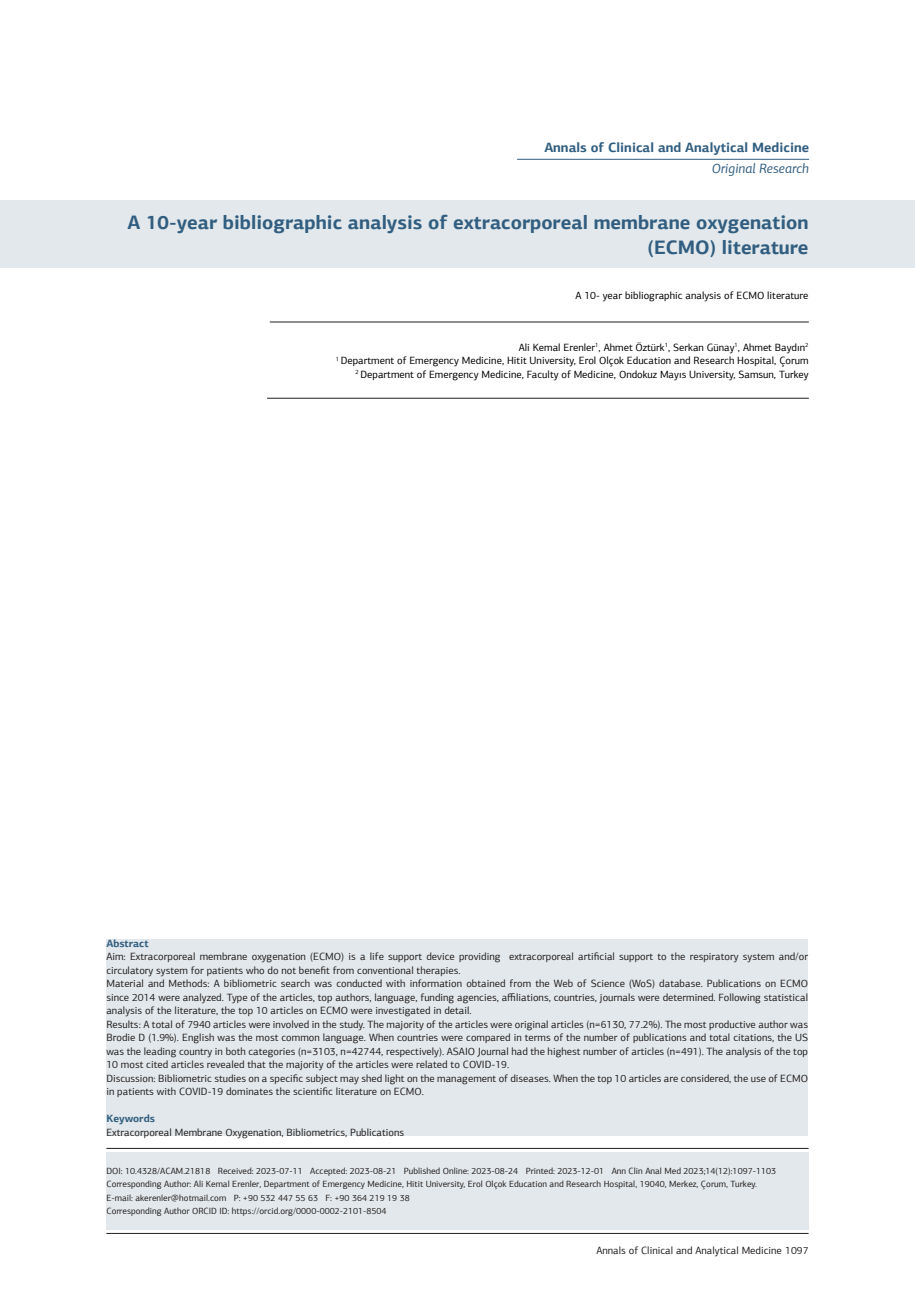
<style>
.page{position:relative;width:915px;height:1306px;background:#fff}
.page>*{position:absolute;margin:0;border:0;box-sizing:border-box;transform-origin:0 0}
.t1{font:700 19.5px/25.5px "PF Agora Sans Pro";color:#315e80;text-align:right}
.t2{font:700 13.5px "PF Agora Sans Pro";color:#315e80}
.t3{font:italic 13.5px "PF Agora Sans Pro";color:#315e80}
.t4{font:10.5px/13.5px "PF Agora Sans Pro";color:#231f20}
.t5{font:10.5px "PF Agora Sans Pro";color:#000}
.t6{font:700 10.5px "PF Agora Sans Pro";color:#315e80}
.t7{font:9px "PF Agora Sans Pro";color:#231f20}
</style>
<div class="page">
<hr style="left:106px;top:1233px;width:702px;height:1px;background:#231f20">
<div style="left:0;top:200px;width:914px;height:68px;background:#e2e8eb"></div>
<hr style="left:106px;top:1148px;width:702px;height:1px;background:#231f20">
<hr style="left:270px;top:322px;width:538px;height:1px;background:#231f20">
<hr style="left:267px;top:398px;width:541px;height:1px;background:#231f20">
<hr style="left:517px;top:159px;width:291px;height:1px;background:#315e80">
<div style="left:106px;top:1151px;width:702px;height:78px;background:#e2e8eb"></div>
<div style="left:106px;top:938px;width:701px;height:197px;background:#e2e8eb"></div>
<p class="t2" style="left:544px;top:139px;width:266px">Annals of Clinical and Analytical Medicine</p>
<p class="t3" style="left:711px;top:160px;width:99px">Original Research</p>
<p class="t1" style="left:127px;top:209px;width:682px">A 10-year bibliographic analysis of extracorporeal membrane oxygenation (ECMO) literature</p>
<p class="t5" style="left:575px;top:289px;width:234px">A 10- year bibliographic analysis of ECMO literature</p>
<p class="t5" style="left:518px;top:341px;width:291px">Ali Kemal Erenler<sup>1</sup>, Ahmet Öztürk<sup>1</sup>, Serkan Günay<sup>1</sup>, Ahmet Baydın<sup>2</sup></p>
<p class="t5" style="left:335px;top:354px;width:474px"><sup>1</sup> Department of Emergency Medicine, Hitit University, Erol Olçok Education and Research Hospital, Çorum</p>
<p class="t5" style="left:355px;top:368px;width:454px"><sup>2</sup> Department of Emergency Medicine, Faculty of Medicine, Ondokuz Mayıs University, Samsun, Turkey</p>
<p class="t6" style="left:106px;top:936px;width:44px">Abstract</p>
<p class="t4" style="left:106px;top:949px;width:703px">Aim: Extracorporeal membrane oxygenation (ECMO) is a life support device providing extracorporeal artificial support to the respiratory system and/or circulatory system for patients who do not benefit from conventional therapies.</p>
<p class="t4" style="left:106px;top:976px;width:703px;text-align:justify">Material and Methods: A bibliometric search was conducted with information obtained from the Web of Science (WoS) database. Publications on ECMO since 2014 were analyzed. Type of the articles, top authors, language, funding agencies, affiliations, countries, journals were determined. Following statistical analysis of the literature, the top 10 articles on ECMO were investigated in detail.</p>
<p class="t4" style="left:106px;top:1017px;width:703px;text-align:justify">Results: A total of 7940 articles were involved in the study. The majority of the articles were original articles (n=6130, 77.2%). The most productive author was Brodie D (1.9%). English was the most common language. When countries were compared in terms of the number of publications and total citations, the US was the leading country in both categories (n=3103, n=42744, respectively). ASAIO Journal had the highest number of articles (n=491). The analysis of the top 10 most cited articles revealed that the majority of the articles were related to COVID-19.</p>
<p class="t4" style="left:106px;top:1071px;width:703px">Discussion: Bibliometric studies on a specific subject may shed light on the management of diseases. When the top 10 articles are considered, the use of ECMO in patients with COVID-19 dominates the scientific literature on ECMO.</p>
<p class="t6" style="left:106px;top:1112px;width:50px">Keywords</p>
<p class="t4" style="left:106px;top:1125px;width:299px">Extracorporeal Membrane Oxygenation, Bibliometrics, Publications</p>
<p class="t7" style="left:106px;top:1165px;width:671px">DOI: 10.4328/ACAM.21818 Received: 2023-07-11 Accepted: 2023-08-21 Published Online: 2023-08-24 Printed: 2023-12-01 Ann Clin Anal Med 2023;14(12):1097-1103</p>
<p class="t7" style="left:106px;top:1178px;width:652px">Corresponding Author: Ali Kemal Erenler, Department of Emergency Medicine, Hitit University, Erol Olçok Education and Research Hospital, 19040, Merkez, Çorum, Turkey.</p>
<p class="t7" style="left:106px;top:1192px;width:305px">E-mail: akerenler@hotmail.com P: +90 532 447 55 63 F: +90 364 219 19 38</p>
<p class="t7" style="left:106px;top:1205px;width:281px">Corresponding Author ORCID ID: https://orcid.org/0000-0002-2101-8504</p>
<p class="t4" style="left:596px;top:1243px;width:213px">Annals of Clinical and Analytical Medicine 1097</p>
</div>
